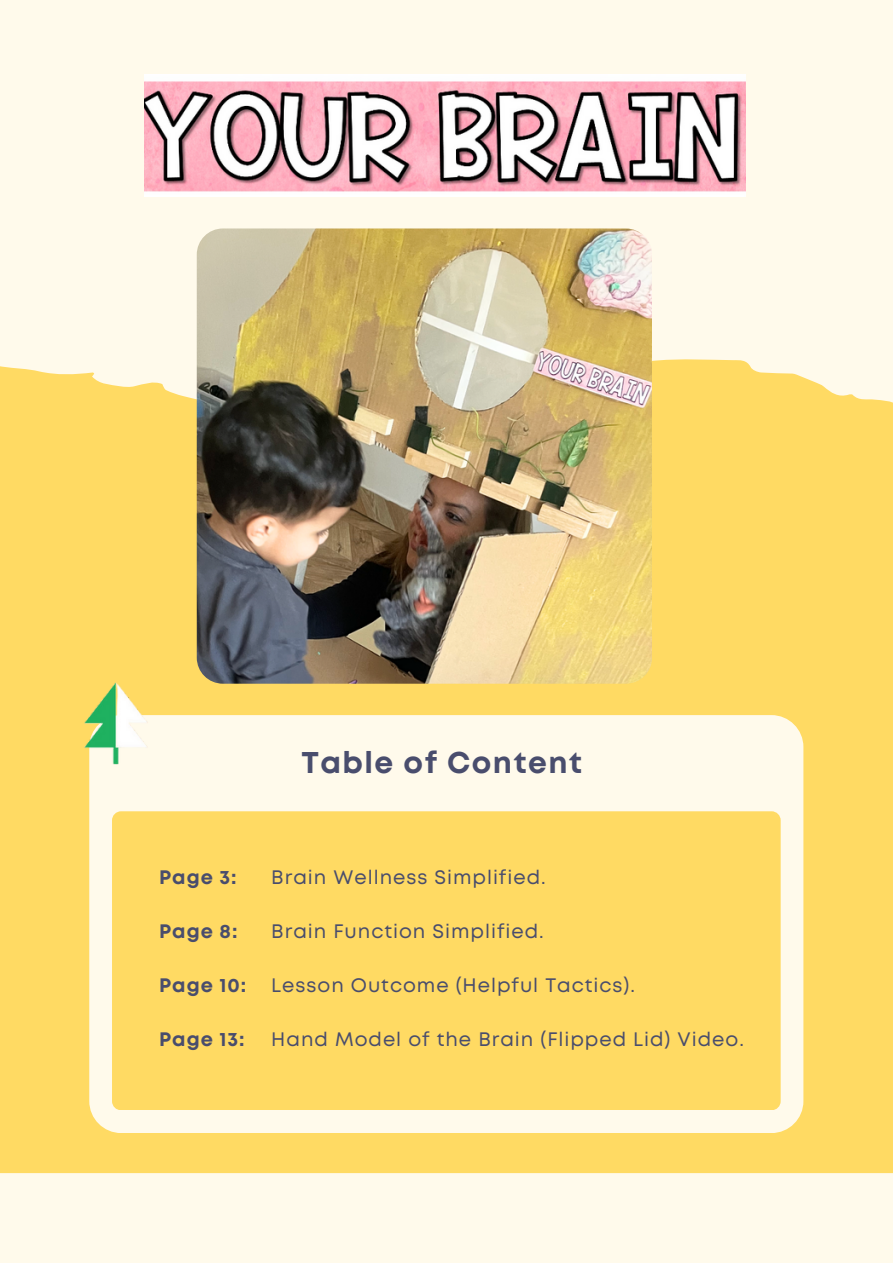
<style>
.page{position:relative;width:893px;height:1264px;background:#fff}
.page>*{position:absolute;margin:0;border:0;box-sizing:border-box;transform-origin:0 0}
.t1{font:700 30px "Mont";letter-spacing:.05em;color:#494d6d}
.t2{font:19.5px "Mont";letter-spacing:.05em;color:#494d6d}
.t3{font:700 19.5px "Mont";letter-spacing:.05em;color:#494d6d}
</style>
<div class="page">
<div style="left:0;top:0;width:892px;height:1262px;background:#ffda63"></div>
<div style="left:0;top:1173px;width:892px;height:89px;background:#fffaeb"></div>
<svg style="left:0;top:0;width:892px;height:446px;background:#fef5d8"></svg>
<div style="left:89px;top:715px;width:714px;height:418px;background:#fffaeb;border-radius:32px"></div>
<div style="left:112px;top:811px;width:668px;height:299px;background:#ffda63;border-radius:9px"></div>
<img style="left:197px;top:228px;width:454px;height:455px;border-radius:26px">
<img style="left:144px;top:74px;width:602px;height:123px">
<img style="left:84px;top:654px;width:113px;height:129px">
<p class="t1" style="left:301px;top:751px;width:282px">Table of Content</p>
<p class="t3" style="left:159px;top:870px;width:79px">Page 3:</p>
<p class="t3" style="left:159px;top:924px;width:80px">Page 8:</p>
<p class="t3" style="left:159px;top:978px;width:89px">Page 10:</p>
<p class="t3" style="left:159px;top:1032px;width:87px">Page 13:</p>
<p class="t2" style="left:271px;top:870px;width:276px">Brain Wellness Simplified.</p>
<p class="t2" style="left:271px;top:924px;width:274px">Brain Function Simplified.</p>
<p class="t2" style="left:271px;top:978px;width:365px">Lesson Outcome (Helpful Tactics).</p>
<p class="t2" style="left:271px;top:1032px;width:474px">Hand Model of the Brain (Flipped Lid) Video.</p>
</div>
